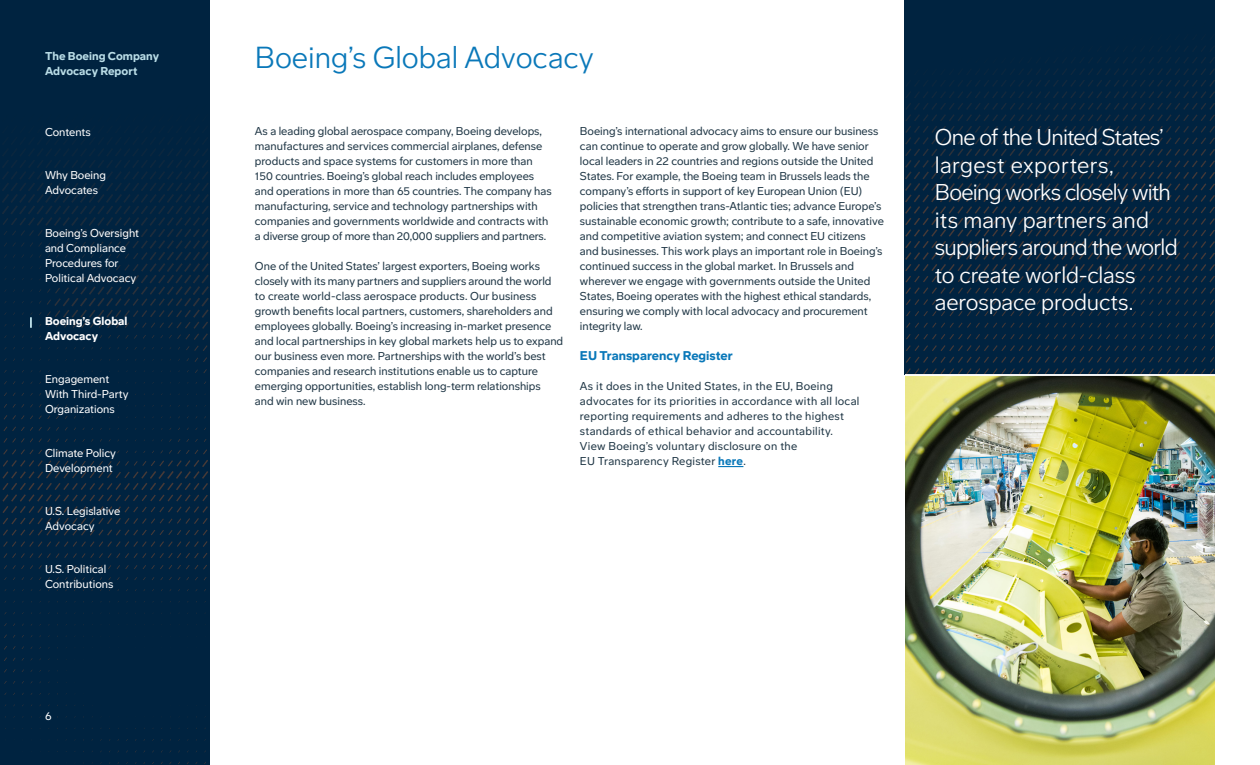
<style>
.page{position:relative;width:1260px;height:765px;background:#fff}
.page>*{position:absolute;margin:0;border:0;box-sizing:border-box;transform-origin:0 0}
.Headline{font:300 30px "Boeing Meso";color:#0a78b9}
.Pull_Quotes{font:300 22.5px/27.5px "Boeing Meso";letter-spacing:-.02em;color:#fff}
.Subhead{font:900 12.5px "Boeing Meso";color:#0a78b9}
.Body_Text{font:11.25px/15px "Boeing Meso";color:#203746}
.Body_Text-2{font:11.25px/15px "Boeing Meso";letter-spacing:.025em;color:#203746}
.Anchor_Navigation{font:11.25px/15px "Boeing Meso";color:#fff}
.Anchor_Navigation-2{font:900 11.25px/15px "Boeing Meso";color:#fff}
.Body_Text_-_Bold{font:900 11.25px/15px "Boeing Meso";color:#b9dce6}
.s1{font-weight:900;color:#0a78b9}
</style>
<div class="page">
<div style="left:0;top:0;width:210px;height:765px;background:#002340"></div>
<svg style="left:117px;top:335px;width:20px;height:4px"></svg>
<svg style="left:152px;top:149px;width:48px;height:202px"></svg>
<svg style="left:201px;top:149px;width:8px;height:202px"></svg>
<svg style="left:195px;top:357px;width:12px;height:5px"></svg>
<svg style="left:195px;top:369px;width:12px;height:4px"></svg>
<svg style="left:4px;top:415px;width:21px;height:5px"></svg>
<svg style="left:39px;top:415px;width:11px;height:4px"></svg>
<svg style="left:3px;top:426px;width:30px;height:5px"></svg>
<svg style="left:4px;top:438px;width:21px;height:5px"></svg>
<svg style="left:39px;top:438px;width:11px;height:4px"></svg>
<svg style="left:169px;top:450px;width:21px;height:4px"></svg>
<svg style="left:195px;top:449px;width:12px;height:5px"></svg>
<svg style="left:150px;top:460px;width:58px;height:64px"></svg>
<svg style="left:2px;top:449px;width:145px;height:98px"></svg>
<svg style="left:107px;top:530px;width:40px;height:17px"></svg>
<svg style="left:151px;top:530px;width:57px;height:17px"></svg>
<svg style="left:3px;top:553px;width:83px;height:5px"></svg>
<svg style="left:90px;top:553px;width:13px;height:5px"></svg>
<svg style="left:108px;top:553px;width:38px;height:5px"></svg>
<svg style="left:151px;top:553px;width:56px;height:5px"></svg>
<svg style="left:13px;top:565px;width:11px;height:4px"></svg>
<svg style="left:39px;top:565px;width:11px;height:4px"></svg>
<svg style="left:91px;top:565px;width:20px;height:4px"></svg>
<svg style="left:117px;top:565px;width:20px;height:4px"></svg>
<svg style="left:143px;top:565px;width:20px;height:4px"></svg>
<svg style="left:169px;top:565px;width:21px;height:4px"></svg>
<svg style="left:194px;top:565px;width:13px;height:5px"></svg>
<img style="left:905px;top:376px;width:310px;height:389px">
<svg style="left:718px;top:466px;width:25px;height:1px"></svg>
<div style="left:905px;top:0;width:310px;height:375px;background:#002340"></div>
<svg style="left:905px;top:46px;width:310px;height:259px"></svg>
<svg style="left:906px;top:311px;width:308px;height:5px"></svg>
<svg style="left:906px;top:323px;width:308px;height:5px"></svg>
<svg style="left:906px;top:334px;width:308px;height:5px"></svg>
<svg style="left:906px;top:345px;width:308px;height:6px"></svg>
<svg style="left:906px;top:357px;width:309px;height:17px"></svg>
<svg style="left:2px;top:149px;width:155px;height:179px"></svg>
<hr style="left:905px;top:374px;width:310px;height:2px;background:#fff">
<p class="Body_Text_-_Bold" style="left:45px;top:49px;width:116px">The Boeing Company<br>Advocacy Report</p>
<p class="Anchor_Navigation" style="left:45px;top:124px;width:47px">Contents</p>
<p class="Anchor_Navigation" style="left:45px;top:168px;width:63px">Why Boeing<br>Advocates</p>
<p class="Anchor_Navigation" style="left:45px;top:226px;width:96px">Boeing’s Oversight and Compliance<br>Procedures for<br>Political Advocacy</p>
<p class="Anchor_Navigation-2" style="left:45px;top:314px;width:84px">Boeing’s Global<br>Advocacy</p>
<p class="Anchor_Navigation" style="left:45px;top:372px;width:85px">Engagement<br>With Third-Party<br>Organizations</p>
<p class="Anchor_Navigation" style="left:45px;top:445px;width:73px">Climate Policy<br>Development</p>
<p class="Anchor_Navigation" style="left:45px;top:503px;width:77px">U.S. Legislative<br>Advocacy</p>
<p class="Anchor_Navigation" style="left:45px;top:561px;width:70px">U.S. Political<br>Contributions</p>
<p class="Anchor_Navigation-2" style="left:66px;top:168px;width:45px;text-indent:6px">Boeing ocates</p>
<p class="Anchor_Navigation" style="left:65px;top:314px;width:60px;text-indent:9px">g’s Global ocacy</p>
<p class="Anchor_Navigation" style="left:45px;top:709px;width:8px">6</p>
<p class="Headline" style="left:255px;top:39px;width:340px">Boeing’s Global Advocacy</p>
<p class="Body_Text" style="left:255px;top:124px;width:298px">As a leading global aerospace company, Boeing develops, manufactures and services commercial airplanes, defense products and space systems for customers in more than 150 countries. Boeing’s global reach includes employees and operations in more than 65 countries. The company has manufacturing, service and technology partnerships with companies and governments worldwide and contracts with a diverse group of more than 20,000 suppliers and partners.</p>
<p class="Body_Text" style="left:255px;top:259px;width:310px">One of the United States’ largest exporters, Boeing works closely with its many partners and suppliers around the world to create world-class aerospace products. Our business growth benefits local partners, customers, shareholders and employees globally. Boeing’s increasing in-market presence and local partnerships in key global markets help us to expand our business even more. Partnerships with the world’s best companies and research institutions enable us to capture emerging opportunities, establish long-term relationships<br>and win new business.</p>
<p class="Body_Text" style="left:580px;top:124px;width:305px">Boeing’s international advocacy aims to ensure our business can continue to operate and grow globally. We have senior local leaders in 22 countries and regions outside the United States. For example, the Boeing team in Brussels leads the company’s efforts in support of key European Union (EU) policies that strengthen trans-Atlantic ties; advance Europe’s sustainable economic growth; contribute to a safe, innovative and competitive aviation system; and connect EU citizens and businesses. This work plays an important role in Boeing’s continued success in the global market. In Brussels and wherever we engage with governments outside the United States, Boeing operates with the highest ethical standards, ensuring we comply with local advocacy and procurement integrity law.</p>
<p class="Subhead" style="left:580px;top:348px;width:154px">EU Transparency Register</p>
<p class="Body_Text-2" style="left:580px;top:379px;width:281px">As it does in the United States, in the EU, Boeing advocates for its priorities in accordance with all local reporting requirements and adheres to the highest standards of ethical behavior and accountability.<br>View Boeing’s voluntary disclosure on the<br>EU Transparency Register <span class="s1">here</span>.</p>
<p class="Pull_Quotes" style="left:935px;top:123px;width:244px">One of the United States’ largest exporters,<br>Boeing works closely with its many partners and suppliers around the world to create world-class aerospace products.</p>
</div>
